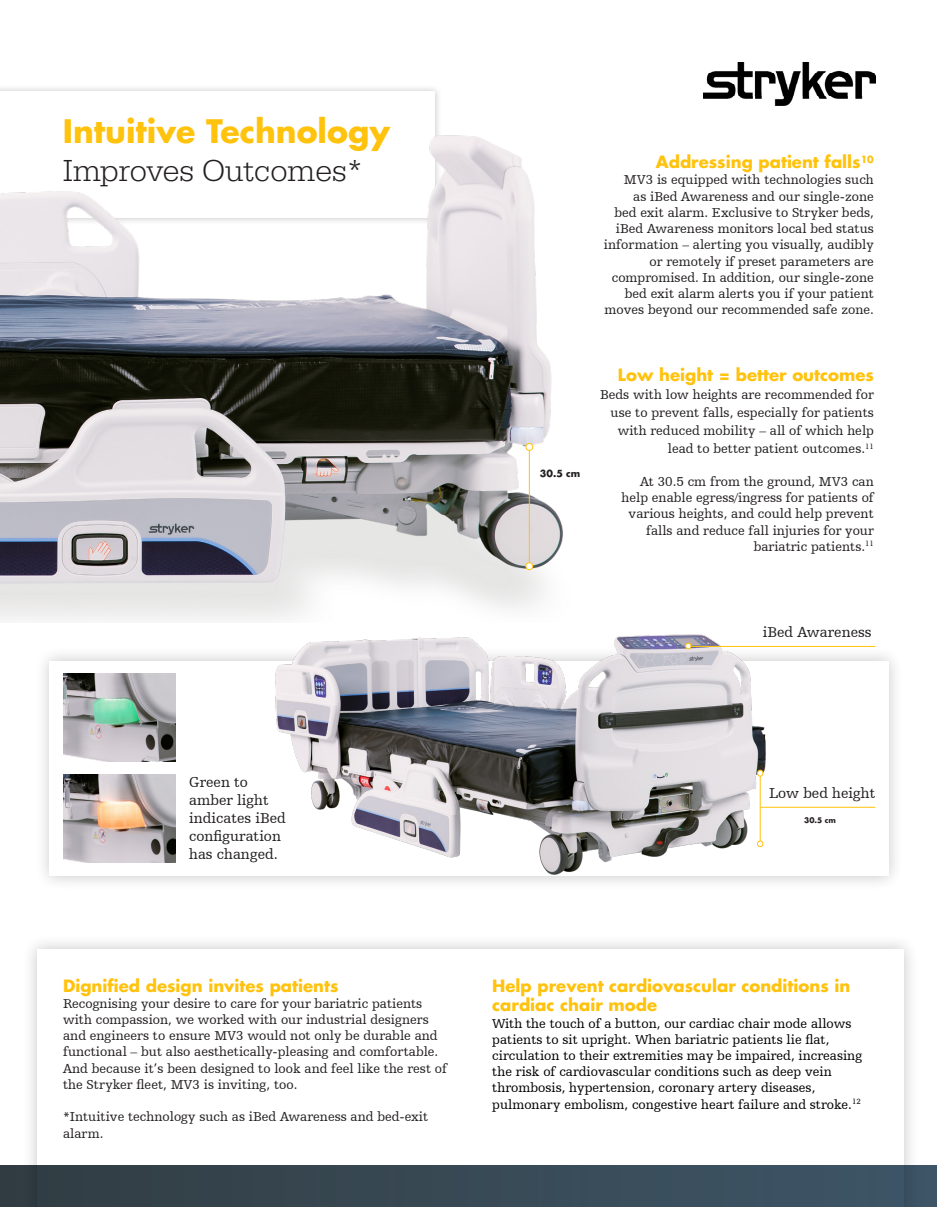
<style>
.page{position:relative;width:937px;height:1207px;background:#fff}
.page>*{position:absolute;margin:0;border:0;box-sizing:border-box;transform-origin:0 0}
.t1{font:700 31.5px/37.8px "Futura For Stryker";color:#ffc20d}
.t2{font:700 16.5px/19.8px "Futura For Stryker";color:#ffc20d}
.t3{font:15px/18px "Humanist Slabserif 712 BT";color:#231f20}
.t4{font:13.5px/16.2px "Humanist Slabserif 712 BT";color:#231f20;text-align:right}
.t5{font:13.5px/16.2px "Humanist Slabserif 712 BT";color:#000}
.t6{font:700 9.6px "Futura For Stryker";color:#231f20}
.t7{font:700 7.5px "Futura For Stryker";color:#231f20}
.s1{font-family:"URW Egyptienne TOT";font-weight:300;color:#231f20}
</style>
<div class="page">
<div style="left:34px;top:646px;width:869px;height:245px;background:#231f20;opacity:.25"></div>
<div style="left:50px;top:661px;width:838px;height:215px;background:#fff"></div>
<img style="left:257px;top:634px;width:526px;height:241px">
<div style="left:22px;top:933px;width:896px;height:273px;background:#231f20;opacity:.25"></div>
<div style="left:37px;top:949px;width:866px;height:257px;background:#fff"></div>
<div style="left:0;top:84px;width:442px;height:141px;background:#231f20;opacity:.25"></div>
<div style="left:0;top:92px;width:435px;height:126px;background:#fff"></div>
<hr style="left:691px;top:646px;width:183px;height:1px;background:#ffc20d">
<div style="left:684px;top:642px;width:7px;height:7px;border:1px solid #ffc20d;border-radius:50%"></div>
<hr style="left:759px;top:775px;width:1px;height:68px;background:#ffc20d">
<div style="left:756px;top:769px;width:7px;height:7px;border:1px solid #ffc20d;border-radius:50%"></div>
<div style="left:756px;top:840px;width:7px;height:6px;border:1px solid #ffc20d;border-radius:50%"></div>
<hr style="left:760px;top:806px;width:114px;height:1px;background:#ffc20d">
<div style="left:0;top:1165px;width:936px;height:41px;background:linear-gradient(to right,#313d42,#3e5567)"></div>
<img style="left:703px;top:62px;width:171px;height:44px">
<img style="left:0;top:135px;width:563px;height:484px">
<hr style="left:528px;top:449px;width:1px;height:118px;background:#ffc20d">
<div style="left:525px;top:443px;width:7px;height:7px;background:#fff;border-radius:50%"></div>
<div style="left:525px;top:443px;width:8px;height:7px;border:1px solid #ffc20d;border-radius:50%"></div>
<div style="left:525px;top:562px;width:7px;height:7px;background:#fff;border-radius:50%"></div>
<div style="left:525px;top:562px;width:8px;height:8px;border:1px solid #ffc20d;border-radius:50%"></div>
<img style="left:63px;top:673px;width:113px;height:88px">
<img style="left:63px;top:774px;width:113px;height:87px">
<p class="t1" style="left:63px;top:112px;width:328px">Intuitive Technology<br><span class="s1">Improves Outcomes*</span></p>
<p class="t6" style="left:539px;top:467px;width:42px">30.5 cm</p>
<p class="t2" style="left:655px;top:152px;width:219px">Addressing patient falls<sup>10</sup></p>
<p class="t4" style="left:603px;top:172px;width:271px">MV3 is equipped with technologies such<br>as iBed Awareness and our single-zone<br>bed exit alarm. Exclusive to Stryker beds, iBed Awareness monitors local bed status information – alerting you visually, audibly or remotely if preset parameters are compromised. In addition, our single-zone</p>
<p class="t4" style="left:604px;top:285px;width:271px">bed exit alarm alerts you if your patient moves beyond our recommended safe zone.</p>
<p class="t2" style="left:617px;top:365px;width:257px">Low height = better outcomes</p>
<p class="t4" style="left:599px;top:385px;width:275px;line-height:18px">Beds with low heights are recommended for use to prevent falls, especially for patients with reduced mobility – all of which help</p>
<p class="t4" style="left:667px;top:440px;width:207px">lead to better patient outcomes.<sup>11</sup></p>
<p class="t4" style="left:639px;top:473px;width:235px">At 30.5 cm from the ground, MV3 can</p>
<p class="t4" style="left:621px;top:489px;width:254px">help enable egress/ingress for patients of</p>
<p class="t4" style="left:628px;top:505px;width:247px">various heights, and could help prevent</p>
<p class="t4" style="left:645px;top:521px;width:229px">falls and reduce fall injuries for your</p>
<p class="t4" style="left:753px;top:537px;width:122px">bariatric patients.<sup>11</sup></p>
<p class="t3" style="left:762px;top:622px;width:110px">iBed Awareness</p>
<p class="t3" style="left:189px;top:772px;width:98px">Green to amber light indicates iBed configuration has changed.</p>
<p class="t3" style="left:768px;top:783px;width:108px">Low bed height</p>
<p class="t7" style="left:803px;top:814px;width:33px">30.5 cm</p>
<p class="t2" style="left:63px;top:975px;width:277px">Dignified design invites patients</p>
<p class="t4" style="left:63px;top:994px;width:385px;text-align:left">Recognising your desire to care for your bariatric patients with compassion, we worked with our industrial designers and engineers to ensure MV3 would not only be durable and functional – but also aesthetically-pleasing and comfortable.<br>And because it’s been designed to look and feel like the rest of the Stryker fleet, MV3 is inviting, too.</p>
<p class="t4" style="left:63px;top:1108px;width:366px;text-align:left">*Intuitive technology such as iBed Awareness and bed-exit alarm.</p>
<p class="t2" style="left:492px;top:974px;width:359px">Help prevent cardiovascular conditions in cardiac chair mode</p>
<p class="t5" style="left:492px;top:1014px;width:371px">With the touch of a button, our cardiac chair mode allows patients to sit upright. When bariatric patients lie flat, circulation to their extremities may be impaired, increasing the risk of cardiovascular conditions such as deep vein thrombosis, hypertension, coronary artery diseases, pulmonary embolism, congestive heart failure and stroke.<sup>12</sup></p>
</div>
